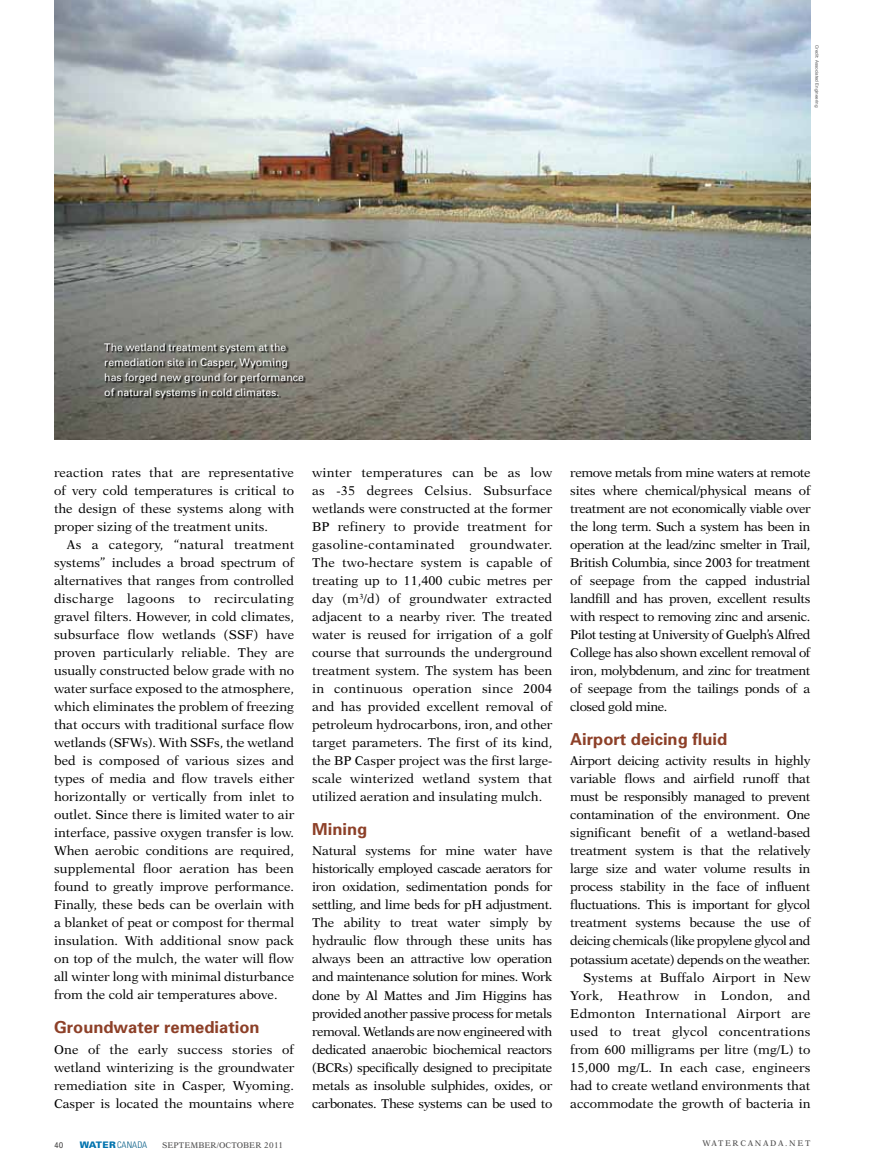
<style>
.page{position:relative;width:878px;height:1175px;background:#fff}
.page>*{position:absolute;margin:0;border:0;box-sizing:border-box;transform-origin:0 0}
.t1{font:700 16.5px "Univers";color:#8d4028}
.t2{font:12.75px/18px "New Aster";letter-spacing:-.015em;color:#000;text-align:justify}
.t3{font:10.5px/15px "Univers";color:#fff}
.t4{font:300 condensed 9px "Univers";letter-spacing:.01em;color:#005a84}
.t5{font:8.25px "New Aster";letter-spacing:.01em;color:#4f4e4e}
.t6{font:8.25px "New Aster";letter-spacing:.2em;color:#4f4e4e}
.t7{font:8.25px "Univers";color:#4f4e4e}
.t8{font:4.5px "Helvetica Neue";color:#58595b}
.s1{font-weight:900;font-stretch:normal;color:#0073ae}
</style>
<div class="page">
<img style="left:54px;top:0;width:756px;height:439px">
<svg style="left:105px;top:344px;width:201px;height:56px;background:#6a6961"></svg>
<p class="t8" style="left:819px;top:45px;width:64px;rotate:90deg">Credit: Associated Engineering</p>
<p class="t3" style="left:104px;top:339px;width:201px">The wetland treatment system at the remediation site in Casper, Wyoming has forged new ground for performance of natural systems in cold climates.</p>
<p class="t2" style="left:54px;top:463px;width:242px">reaction rates that are representative of very cold temperatures is critical to the design of these systems along with proper sizing of the treatment units.</p>
<p class="t2" style="left:54px;top:535px;width:242px;text-indent:13px">As a category, “natural treatment systems” includes a broad spectrum of alternatives that ranges from controlled discharge lagoons to recirculating gravel filters. However, in cold climates, subsurface flow wetlands (SSF) have proven particularly reliable. They are usually constructed below grade with no water surface exposed to the atmosphere, which eliminates the problem of freezing that occurs with traditional surface flow wetlands (SFWs). With SSFs, the wetland bed is composed of various sizes and types of media and flow travels either horizontally or vertically from inlet to outlet. Since there is limited water to air interface, passive oxygen transfer is low.<br>When aerobic conditions are required, supplemental floor aeration has been found to greatly improve performance.<br>Finally, these beds can be overlain with a blanket of peat or compost for thermal insulation. With additional snow pack on top of the mulch, the water will flow all winter long with minimal disturbance from the cold air temperatures above.</p>
<p class="t1" style="left:54px;top:1016px;width:207px">Groundwater remediation</p>
<p class="t2" style="left:54px;top:1040px;width:242px">One of the early success stories of wetland winterizing is the groundwater remediation site in Casper, Wyoming.<br>Casper is located the mountains where</p>
<p class="t2" style="left:312px;top:463px;width:242px">winter temperatures can be as low as -35 degrees Celsius. Subsurface wetlands were constructed at the former BP refinery to provide treatment for gasoline-contaminated groundwater.<br>The two-hectare system is capable of treating up to 11,400 cubic metres per day (m<sup>3</sup>/d) of groundwater extracted adjacent to a nearby river. The treated water is reused for irrigation of a golf course that surrounds the underground treatment system. The system has been in continuous operation since 2004 and has provided excellent removal of petroleum hydrocarbons, iron, and other target parameters. The first of its kind, the BP Casper project was the first large&shy;scale winterized wetland system that utilized aeration and insulating mulch.</p>
<p class="t1" style="left:312px;top:818px;width:56px">Mining</p>
<p class="t2" style="left:312px;top:842px;width:242px">Natural systems for mine water have historically employed cascade aerators for iron oxidation, sedimentation ponds for settling, and lime beds for pH adjustment.<br>The ability to treat water simply by hydraulic flow through these units has always been an attractive low operation and maintenance solution for mines. Work done by Al Mattes and Jim Higgins has provided another passive process for metals removal. Wetlands are now engineered with dedicated anaerobic biochemical reactors (BCRs) specifically designed to precipitate metals as insoluble sulphides, oxides, or carbonates. These systems can be used to</p>
<p class="t2" style="left:570px;top:463px;width:242px">remove metals from mine waters at remote sites where chemical/physical means of treatment are not economically viable over the long term. Such a system has been in operation at the lead/zinc smelter in Trail, British Columbia, since 2003 for treatment of seepage from the capped industrial landfill and has proven, excellent results with respect to removing zinc and arsenic.<br>Pilot testing at University of Guelph’s Alfred College has also shown excellent removal of iron, molybdenum, and zinc for treatment of seepage from the tailings ponds of a closed gold mine.</p>
<p class="t1" style="left:570px;top:728px;width:158px">Airport deicing fluid</p>
<p class="t2" style="left:570px;top:752px;width:242px;text-align:right">Airport deicing activity results in highly variable flows and airfield runoff that must be responsibly managed to prevent contamination of the environment. One significant benefit of a wetland-based treatment system is that the relatively large size and water volume results in process stability in the face of influent fluctuations. This is important for glycol treatment systems because the use of deicing chemicals (like propylene glycol and potassium acetate) depends on the weather.<br>Systems at Buffalo Airport in New York, Heathrow in London, and Edmonton International Airport are used to treat glycol concentrations from 600 milligrams per litre (mg/L) to 15,000 mg/L. In each case, engineers had to create wetland environments that accommodate the growth of bacteria in</p>
<p class="t7" style="left:54px;top:1140px;width:11px">40</p>
<p class="t4" style="left:80px;top:1139px;width:69px"><span class="s1">WATER</span>CANADA</p>
<p class="t5" style="left:162px;top:1140px;width:122px">SEPTEMBER/OCTOBER 2011</p>
<p class="t6" style="left:702px;top:1138px;width:110px">WATERCANADA.NET</p>
</div>
